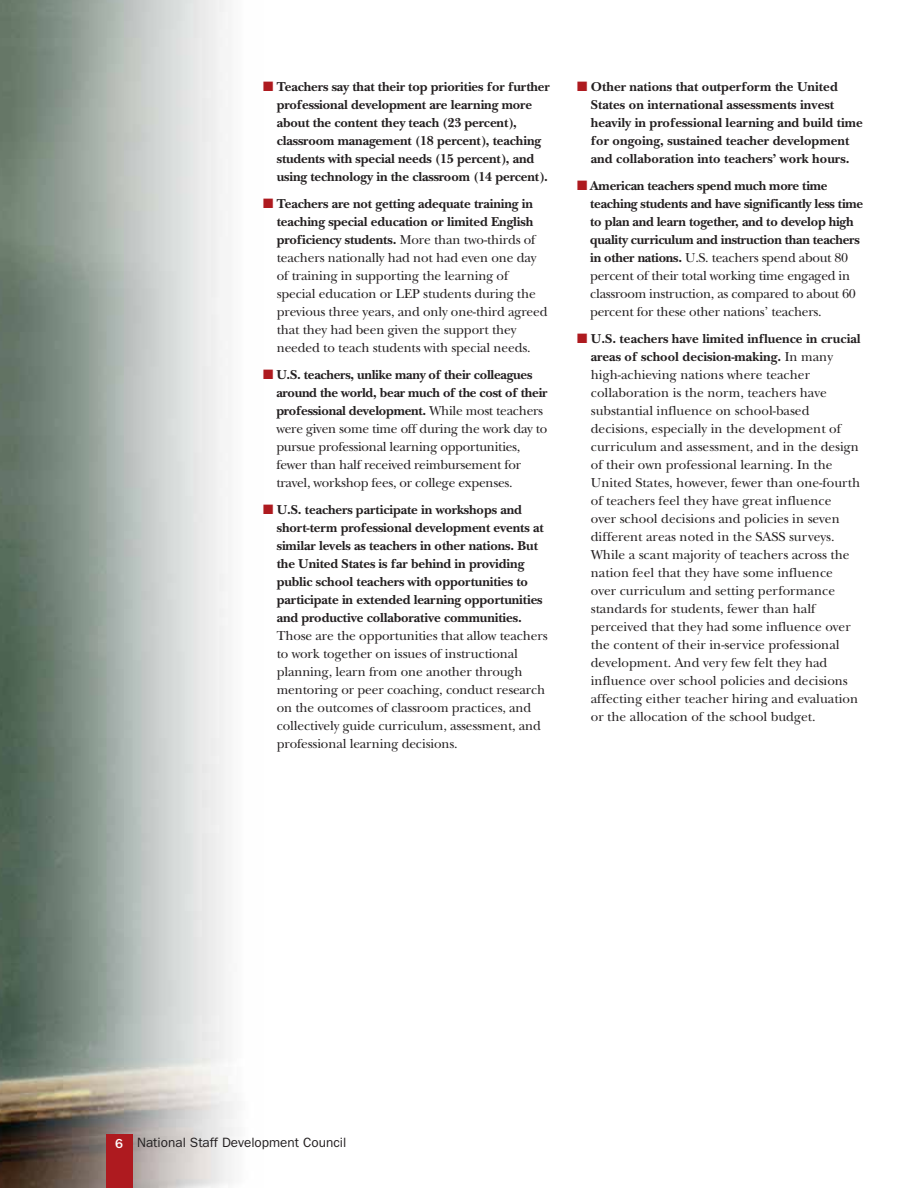
<style>
.page{position:relative;width:918px;height:1188px;background:#fff}
.page>*{position:absolute;margin:0;border:0;box-sizing:border-box;transform-origin:0 0}
.t1{font:13.5px/18px "New Baskerville";color:#231f20}
.t2{font:700 13.5px/18px "New Baskerville";letter-spacing:-.01em;color:#231f20}
.t3{font:13.5px/18px "New Baskerville";letter-spacing:-.02em;color:#231f20}
.t4{font:13.5px "Franklin Gothic LT";color:#231f20}
.s1{color:#ae1a1f}
.s2{font-weight:700}
.s3{font-weight:400}
.s4{font-weight:500;color:#fff}
</style>
<div class="page">
<img style="left:0;top:0;width:235px;height:1188px">
<div style="left:106px;top:1134px;width:27px;height:54px;background:#ae1a1f"></div>
<p class="t2" style="left:277px;top:80px;width:275px;text-indent:-14px"><span class="s1">■</span> Teachers say that their top priorities for further professional development are learning more about the content they teach (23 percent), classroom management (18 percent), teaching students with special needs (15 percent), and using technology in the classroom (14 percent).</p>
<p class="t1" style="left:277px;top:197px;width:272px;text-indent:-14px"><span class="s1">■</span> <span class="s2">Teachers are not getting adequate training in teaching special education or limited English proficiency students.</span> More than two-thirds of teachers nationally had not had even one day of training in supporting the learning of special education or LEP students during the previous three years, and only one-third agreed that they had been given the support they needed to teach students with special needs.</p>
<p class="t3" style="left:276px;top:368px;width:273px;text-indent:-13px"><span class="s1">■</span> <span class="s2">U.S. teachers, unlike many of their colleagues around the world, bear much of the cost of their professional development.</span> While most teachers were given some time off during the work day to pursue professional learning opportunities, fewer than half received reimbursement for travel, workshop fees, or college expenses.</p>
<p class="t2" style="left:277px;top:503px;width:268px;text-indent:-14px"><span class="s1">■</span> U.S. teachers participate in workshops and short-term professional development events at similar levels as teachers in other nations. But the United States is far behind in providing public school teachers with opportunities to participate in extended learning opportunities and productive collaborative communities.</p>
<p class="t1" style="left:277px;top:628px;width:272px">Those are the opportunities that allow teachers to work together on issues of instructional planning, learn from one another through mentoring or peer coaching, conduct research on the outcomes of classroom practices, and collectively guide curriculum, assessment, and professional learning decisions.</p>
<p class="t2" style="left:591px;top:80px;width:274px;text-indent:-14px"><span class="s1">■</span> Other nations that outperform the United States on international assessments invest heavily in professional learning and build time for ongoing, sustained teacher development and collaboration into teachers’ work hours.</p>
<p class="t2" style="left:590px;top:179px;width:275px;text-indent:-13px"><span class="s1">■</span> American teachers spend much more time teaching students and have significantly less time to plan and learn together, and to develop high quality curriculum and instruction than teachers in other nations. <span class="s3">U.S. teachers spend about 80 percent of their total working time engaged in classroom instruction, as compared to about 60 percent for these other nations’ teachers.</span></p>
<p class="t1" style="left:591px;top:332px;width:271px;text-indent:-14px"><span class="s1">■</span> <span class="s2">U.S. teachers have limited influence in crucial areas of school decision-making.</span> In many high-achieving nations where teacher collaboration is the norm, teachers have substantial influence on school-based decisions, especially in the development of curriculum and assessment, and in the design of their own professional learning. In the United States, however, fewer than one-fourth of teachers feel they have great influence<br>over school decisions and policies in seven different areas noted in the SASS surveys.<br>While a scant majority of teachers across the nation feel that they have some influence over curriculum and setting performance standards for students, fewer than half perceived that they had some influence over the content of their in-service professional development. And very few felt they had influence over school policies and decisions affecting either teacher hiring and evaluation or the allocation of the school budget.</p>
<p class="t4" style="left:115px;top:1138px;width:233px"><span class="s4">6</span> National Staff Development Council</p>
</div>
